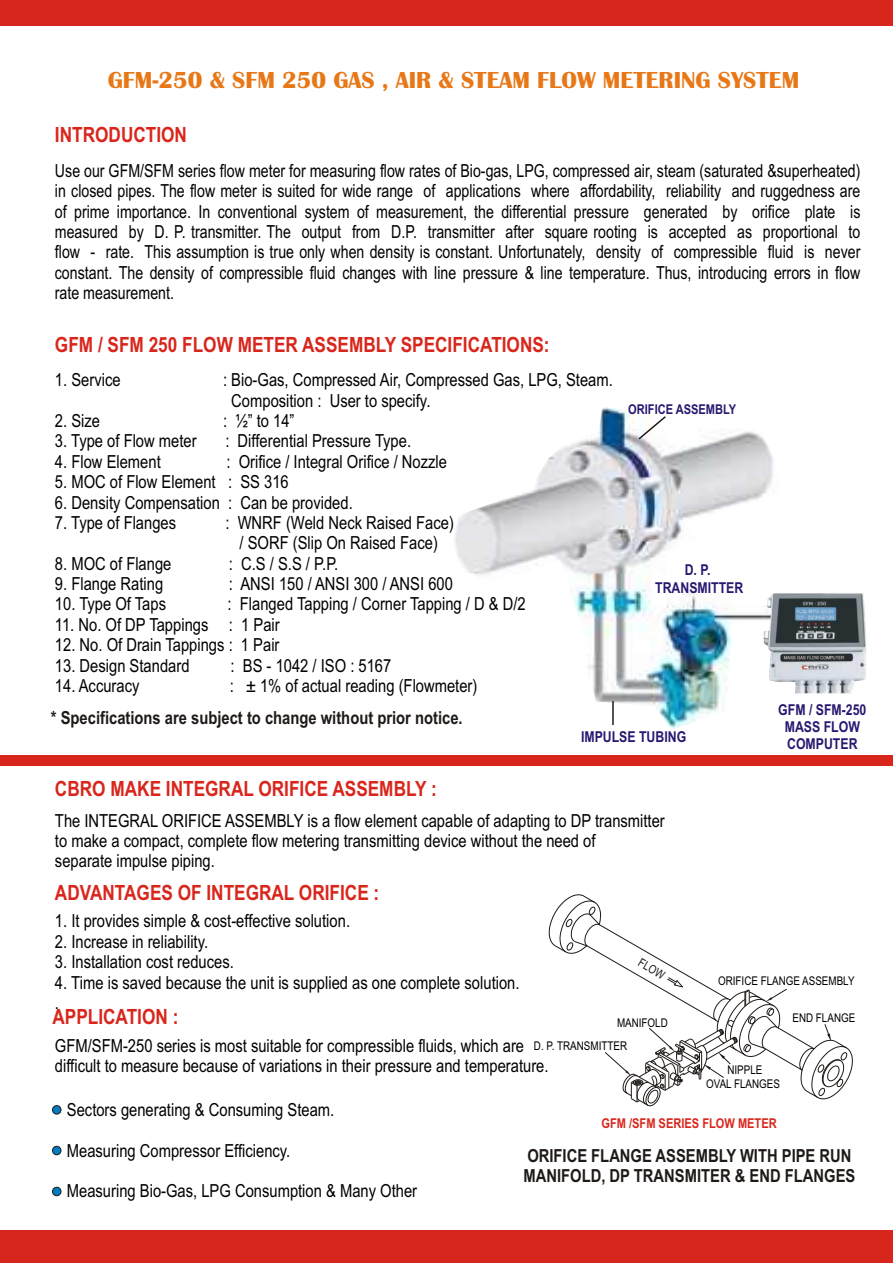
<style>
.page{position:relative;width:894px;height:1263px;background:#fff}
.page>*{position:absolute;margin:0;border:0;box-sizing:border-box;transform-origin:0 0}
.t1{font:700 24px "Britannic";color:#e87817}
.t2{font:700 21px "Arial Narrow";color:#d9261c}
.t3{font:18px/20.4px "Arial Narrow";color:#000}
.t4{font:18px/20.4px "Arial Narrow";color:#000;text-align:justify;scale:.96 1}
.t5{font:700 18px/20.5px "Arial Narrow";color:#1f1a17}
.t6{font:700 15px/17.1px "Arial Narrow";color:#291770;text-align:center}
.t7{font:700 13.5px "Arial Narrow";color:#d9261c}
.t8{font:700 13.5px "Arial Narrow";color:#291770}
.t9{font:12px/14.7px "Arial Narrow";color:#000;text-align:center}
.t10{font:12px "Arial Narrow";color:#1f1a17}
</style>
<div class="page">
<img style="left:454px;top:407px;width:413px;height:323px">
<svg style="left:637px;top:415px;width:30px;height:26px"></svg>
<img style="left:764px;top:593px;width:102px;height:100px">
<hr style="left:612px;top:701px;width:2px;height:24px;background:#1f1a17">
<div style="left:0;top:1px;width:893px;height:25px;background:#d9261c"></div>
<div style="left:0;top:1230px;width:893px;height:33px;background:#d9261c"></div>
<div style="left:52px;top:1105px;width:9px;height:9px;background:#007dc2;border:1px solid #1f1a17;border-radius:50%"></div>
<div style="left:52px;top:1146px;width:9px;height:9px;background:#007dc2;border:1px solid #1f1a17;border-radius:50%"></div>
<div style="left:52px;top:1187px;width:9px;height:9px;background:#007dc2;border:1px solid #1f1a17;border-radius:50%"></div>
<div style="left:0;top:755px;width:893px;height:11px;background:#d9261c"></div>
<svg style="left:549px;top:894px;width:304px;height:212px"></svg>
<h1 class="t1" style="left:108px;top:72px;width:693px">GFM-250 &amp; SFM 250 GAS , AIR &amp; STEAM FLOW METERING SYSTEM</h1>
<p class="t2" style="left:55px;top:126px;width:134px">INTRODUCTION</p>
<p class="t4" style="left:55px;top:162px;width:841px">Use our GFM/SFM series flow meter for measuring flow rates of Bio-gas, LPG, compressed air, steam (saturated &amp;superheated) in closed pipes. The flow meter is suited for wide range of applications where affordability, reliability and ruggedness are of prime importance. In conventional system of measurement, the differential pressure generated by orifice plate is measured by D. P. transmitter. The output from D.P. transmitter after square rooting is accepted as proportional to flow - rate. This assumption is true only when density is constant. Unfortunately, density of compressible fluid is never constant. The density of compressible fluid changes with line pressure &amp; line temperature. Thus, introducing errors in flow rate measurement.</p>
<p class="t2" style="left:55px;top:337px;width:496px">GFM / SFM 250 FLOW METER ASSEMBLY SPECIFICATIONS:</p>
<p class="t3" style="left:55px;top:371px;width:67px">1. Service</p>
<p class="t3" style="left:231px;top:371px;width:383px;text-indent:-8px">: Bio-Gas, Compressed Air, Compressed Gas, LPG, Steam.<br>Composition : User to specify.</p>
<p class="t3" style="left:55px;top:412px;width:47px">2. Size</p>
<p class="t3" style="left:223px;top:412px;width:73px">: ½” to 14”</p>
<p class="t3" style="left:55px;top:433px;width:143px">3. Type of Flow meter</p>
<p class="t3" style="left:225px;top:433px;width:187px">: Differential Pressure Type.</p>
<p class="t3" style="left:55px;top:453px;width:107px">4. Flow Element</p>
<p class="t3" style="left:226px;top:453px;width:222px">: Orifice / Integral Orifice / Nozzle</p>
<p class="t3" style="left:55px;top:473px;width:235px">5. MOC of Flow Element : SS 316</p>
<p class="t3" style="left:55px;top:494px;width:299px">6. Density Compensation : Can be provided.</p>
<p class="t3" style="left:55px;top:514px;width:123px">7. Type of Flanges</p>
<p class="t3" style="left:225px;top:514px;width:230px;text-align:center">: WNRF (Weld Neck Raised Face) / SORF (Slip On Raised Face)</p>
<p class="t3" style="left:55px;top:555px;width:118px">8. MOC of Flange</p>
<p class="t3" style="left:229px;top:555px;width:111px">: C.S / S.S / P.P.</p>
<p class="t3" style="left:55px;top:575px;width:110px">9. Flange Rating</p>
<p class="t3" style="left:229px;top:575px;width:226px">: ANSI 150 / ANSI 300 / ANSI 600</p>
<p class="t3" style="left:55px;top:596px;width:113px">10. Type Of Taps</p>
<p class="t3" style="left:228px;top:596px;width:300px">: Flanged Tapping / Corner Tapping / D &amp; D/2</p>
<p class="t3" style="left:55px;top:616px;width:226px">11. No. Of DP Tappings : 1 Pair</p>
<p class="t3" style="left:55px;top:636px;width:226px">12. No. Of Drain Tappings : 1 Pair</p>
<p class="t3" style="left:55px;top:657px;width:136px">13. Design Standard</p>
<p class="t3" style="left:231px;top:657px;width:162px">: BS - 1042 / ISO : 5167</p>
<p class="t3" style="left:55px;top:677px;width:86px">14. Accuracy</p>
<p class="t3" style="left:230px;top:677px;width:249px">: ± 1% of actual reading (Flowmeter)</p>
<p class="t5" style="left:51px;top:709px;width:413px">* Specifications are subject to change without prior notice.</p>
<p class="t8" style="left:628px;top:404px;width:110px">ORIFICE ASSEMBLY</p>
<p class="t6" style="left:655px;top:563px;width:90px">D. P.<br>TRANSMITTER</p>
<p class="t2" style="left:55px;top:781px;width:383px">CBRO MAKE INTEGRAL ORIFICE ASSEMBLY :</p>
<p class="t6" style="left:581px;top:730px;width:107px">IMPULSE TUBING</p>
<p class="t3" style="left:55px;top:812px;width:611px">The INTEGRAL ORIFICE ASSEMBLY is a flow element capable of adapting to DP transmitter to make a compact, complete flow metering transmitting device without the need of<br>separate impulse piping.</p>
<p class="t2" style="left:55px;top:885px;width:326px">ADVANTAGES OF INTEGRAL ORIFICE :</p>
<p class="t6" style="left:778px;top:703px;width:90px">GFM / SFM-250<br>MASS FLOW<br>COMPUTER</p>
<p class="t3" style="left:55px;top:913px;width:297px">1. It provides simple &amp; cost-effective solution.</p>
<p class="t3" style="left:55px;top:933px;width:155px">2. Increase in reliability.</p>
<p class="t3" style="left:55px;top:953px;width:180px">3. Installation cost reduces.</p>
<p class="t3" style="left:55px;top:974px;width:466px">4. Time is saved because the unit is supplied as one complete solution. .</p>
<p class="t2" style="left:53px;top:1008px;width:127px">APPLICATION :</p>
<p class="t10" style="left:642px;top:957px;width:30px;rotate:30deg">FLOW</p>
<p class="t9" style="left:617px;top:1016px;width:52px">MANIFOLD</p>
<p class="t3" style="left:55px;top:1037px;width:495px">GFM/SFM-250 series is most suitable for compressible fluids, which are difficult to measure because of variations in their pressure and temperature.</p>
<p class="t9" style="left:534px;top:1039px;width:95px">D. P. TRANSMITTER</p>
<p class="t9" style="left:718px;top:975px;width:138px">ORIFICE FLANGE ASSEMBLY</p>
<p class="t9" style="left:792px;top:1011px;width:64px">END FLANGE</p>
<p class="t9" style="left:706px;top:1063px;width:75px">NIPPLE<br>OVAL FLANGES</p>
<p class="t3" style="left:67px;top:1101px;width:269px">Sectors generating &amp; Consuming Steam.</p>
<p class="t3" style="left:67px;top:1142px;width:225px">Measuring Compressor Efficiency.</p>
<p class="t3" style="left:67px;top:1183px;width:352px">Measuring Bio-Gas, LPG Consumption &amp; Many Other</p>
<p class="t7" style="left:601px;top:1118px;width:177px">GFM /SFM SERIES FLOW METER</p>
<p class="t5" style="left:524px;top:1147px;width:333px">ORIFICE FLANGE ASSEMBLY WITH PIPE RUN<br>MANIFOLD, DP TRANSMITER &amp; END FLANGES</p>
</div>
